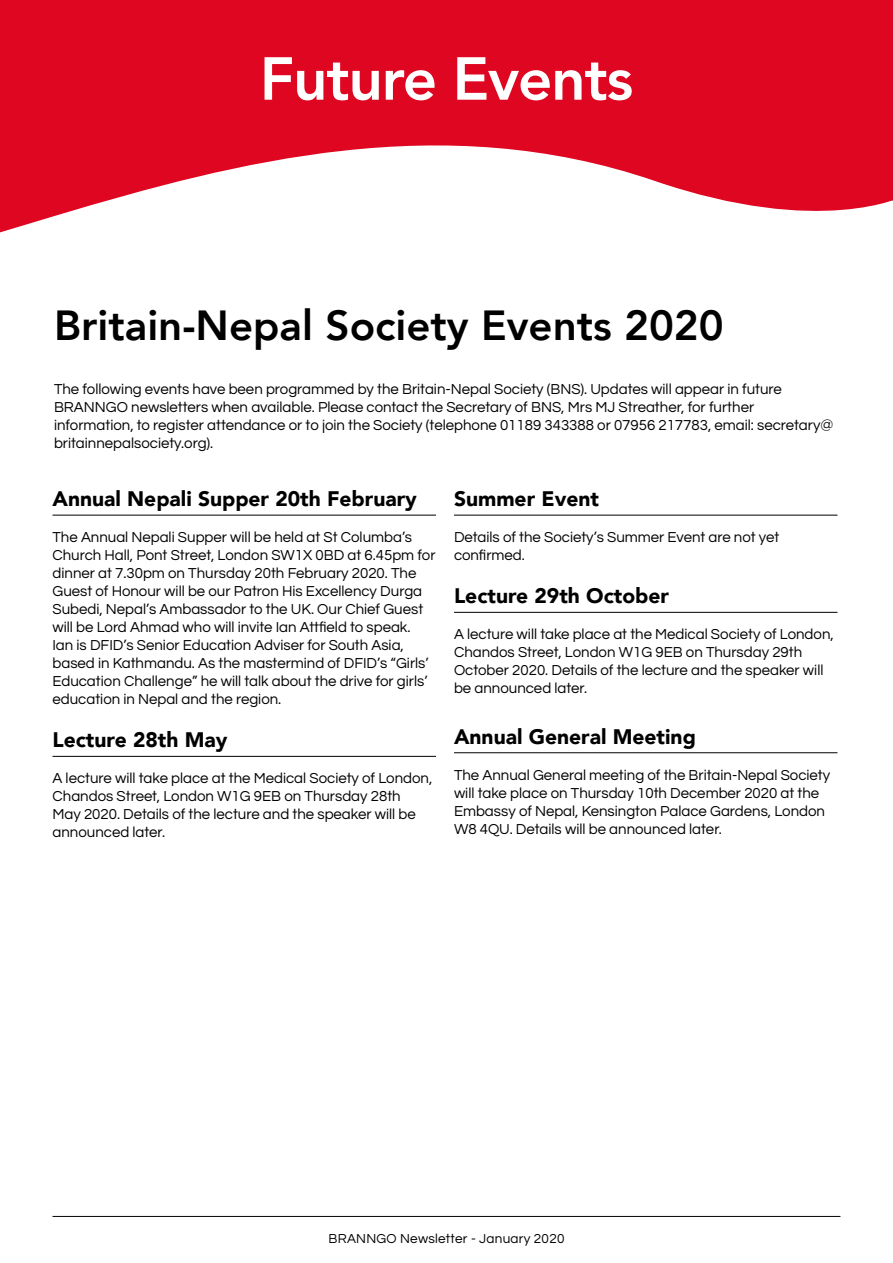
<style>
.page{position:relative;width:893px;height:1263px;background:#fff}
.page>*{position:absolute;margin:0;border:0;box-sizing:border-box;transform-origin:0 0}
.t1{font:800 60px "Avenir";letter-spacing:-.02em;color:#fff}
.t2{font:800 42px "Avenir";color:#000}
.t3{font:900 21px "Avenir";color:#000}
.t4{font:15px/18px "Questrial";color:#000}
.t5{font:13.5px "Questrial";letter-spacing:.02em;color:#000}
</style>
<div class="page">
<svg style="left:0;top:0;width:893px;height:233px;fill:#de0620"></svg>
<hr style="left:53px;top:1216px;width:787px;height:1px;background:#000">
<hr style="left:53px;top:515px;width:383px;height:1px;background:#000">
<hr style="left:53px;top:756px;width:383px;height:1px;background:#000">
<hr style="left:454px;top:515px;width:383px;height:1px;background:#000">
<hr style="left:454px;top:612px;width:383px;height:1px;background:#000">
<hr style="left:454px;top:752px;width:383px;height:1px;background:#000">
<h1 class="t1" style="left:260px;top:32px;width:375px">Future Events</h1>
<h2 class="t2" style="left:54px;top:292px;width:671px">Britain-Nepal Society Events 2020</h2>
<p class="t4" style="left:54px;top:380px;width:781px">The following events have been programmed by the Britain-Nepal Society (BNS). Updates will appear in future BRANNGO newsletters when available. Please contact the Secretary of BNS, Mrs MJ Streather, for further information, to register attendance or to join the Society (telephone 01189 343388 or 07956 217783, email: secretary@ britainnepalsociety.org).</p>
<h3 class="t3" style="left:53px;top:481px;width:366px">Annual Nepali Supper 20th February</h3>
<p class="t4" style="left:53px;top:529px;width:385px">The Annual Nepali Supper will be held at St Columba’s Church Hall, Pont Street, London SW1X 0BD at 6.45pm for dinner at 7.30pm on Thursday 20th February 2020. The Guest of Honour will be our Patron His Excellency Durga Subedi, Nepal’s Ambassador to the UK. Our Chief Guest will be Lord Ahmad who will invite Ian Attfield to speak.<br>Ian is DFID’s Senior Education Adviser for South Asia, based in Kathmandu. As the mastermind of DFID’s “Girls’ Education Challenge” he will talk about the drive for girls’ education in Nepal and the region.</p>
<h3 class="t3" style="left:53px;top:722px;width:176px">Lecture 28th May</h3>
<p class="t4" style="left:53px;top:770px;width:381px">A lecture will take place at the Medical Society of London, Chandos Street, London W1G 9EB on Thursday 28th May 2020. Details of the lecture and the speaker will be announced later.</p>
<h3 class="t3" style="left:454px;top:481px;width:147px">Summer Event</h3>
<p class="t4" style="left:454px;top:529px;width:327px">Details of the Society’s Summer Event are not yet confirmed.</p>
<h3 class="t3" style="left:454px;top:578px;width:216px">Lecture 29th October</h3>
<p class="t4" style="left:454px;top:626px;width:381px">A lecture will take place at the Medical Society of London, Chandos Street, London W1G 9EB on Thursday 29th October 2020. Details of the lecture and the speaker will be announced later.</p>
<h3 class="t3" style="left:454px;top:718px;width:243px">Annual General Meeting</h3>
<p class="t4" style="left:454px;top:766px;width:378px">The Annual General meeting of the Britain-Nepal Society will take place on Thursday 10th December 2020 at the Embassy of Nepal, Kensington Palace Gardens, London W8 4QU. Details will be announced later.</p>
<p class="t5" style="left:329px;top:1232px;width:237px">BRANNGO Newsletter - January 2020</p>
</div>
